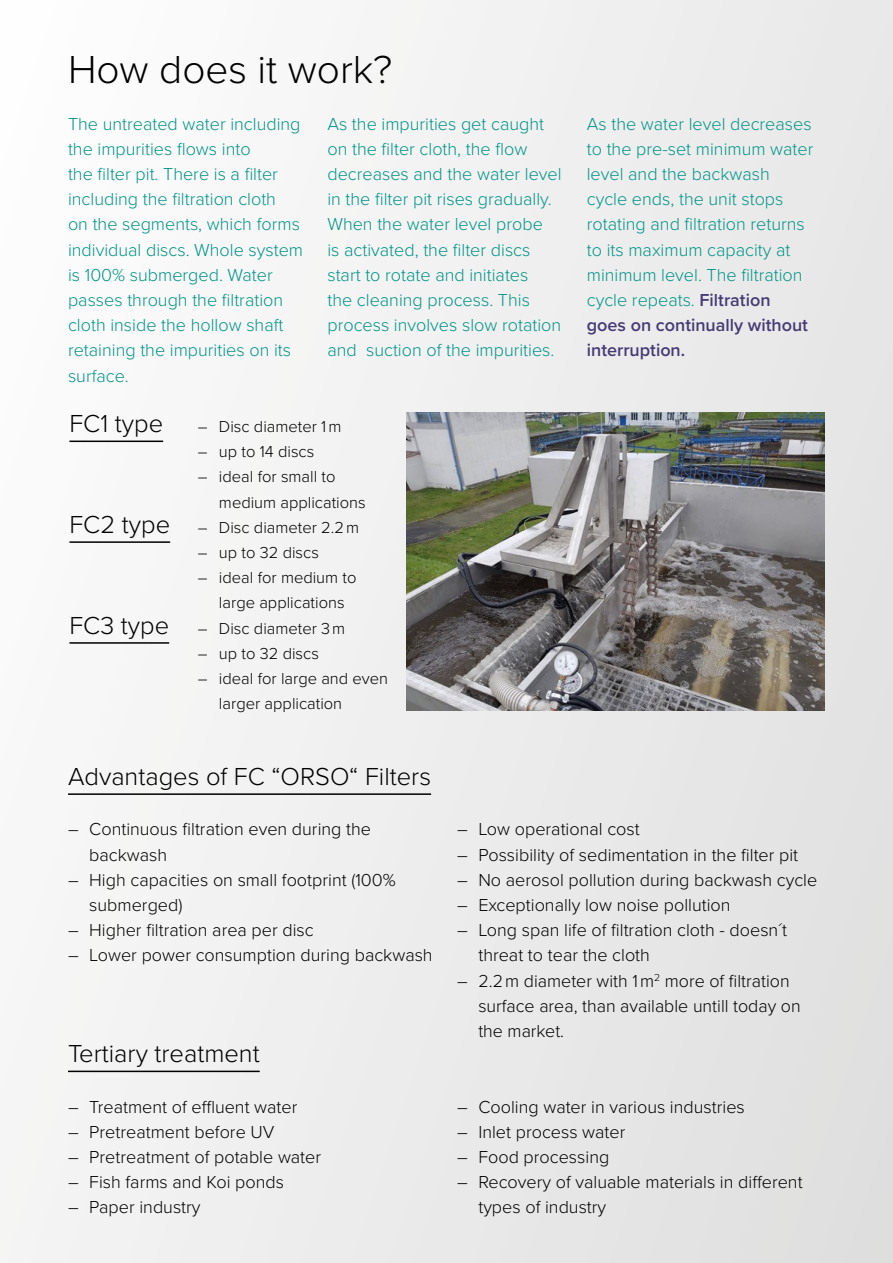
<style>
.page{position:relative;width:893px;height:1263px;background:#fff}
.page>*{position:absolute;margin:0;border:0;box-sizing:border-box;transform-origin:0 0}
.t1{font:300 40.5px "Proxima Nova";color:#000}
.t2{font:300 25.5px "Proxima Nova";color:#000}
.t3{font:300 18px/25.2px "Proxima Nova";color:#009486}
.t4{font:300 18px/25.2px "Proxima Nova";color:#000}
.t5{font:300 16.5px/25.2px "Proxima Nova";color:#000}
.s1{font-weight:600;color:#473b74}
</style>
<div class="page">
<div style="left:0;top:0;width:893px;height:1263px;background:linear-gradient(to right,#fafaf9,#e3e3e3)"></div>
<img style="left:406px;top:412px;width:419px;height:298px">
<hr style="left:69px;top:441px;width:94px;height:1px;background:#000">
<hr style="left:69px;top:541px;width:101px;height:2px;background:#000">
<hr style="left:69px;top:642px;width:100px;height:2px;background:#000">
<hr style="left:68px;top:1071px;width:192px;height:1px;background:#000">
<hr style="left:68px;top:793px;width:363px;height:2px;background:#000">
<h1 class="t1" style="left:68px;top:39px;width:326px">How does it work?</h1>
<p class="t3" style="left:68px;top:110px;width:237px">The untreated water including the impurities flows into<br>the filter pit. There is a filter including the filtration cloth<br>on the segments, which forms individual discs. Whole system is 100% submerged. Water passes through the filtration cloth inside the hollow shaft retaining the impurities on its surface.</p>
<p class="t3" style="left:327px;top:110px;width:236px">As the impurities get caught on the filter cloth, the flow decreases and the water level in the filter pit rises gradually.<br>When the water level probe<br>is activated, the filter discs start to rotate and initiates<br>the cleaning process. This process involves slow rotation and suction of the impurities.</p>
<p class="t3" style="left:587px;top:110px;width:228px">As the water level decreases to the pre-set minimum water level and the backwash cycle ends, the unit stops rotating and filtration returns to its maximum capacity at minimum level. The filtration cycle repeats. <span class="s1">Filtration goes on continually without interruption.</span></p>
<h2 class="t2" style="left:69px;top:404px;width:95px">FC1 type</h2>
<h2 class="t2" style="left:69px;top:505px;width:102px">FC2 type</h2>
<h2 class="t2" style="left:69px;top:606px;width:101px">FC3 type</h2>
<p class="t5" style="left:198px;top:413px;width:145px">– Disc diameter 1 m</p>
<p class="t5" style="left:198px;top:438px;width:118px">– up to 14 discs</p>
<p class="t5" style="left:219px;top:463px;width:148px;text-indent:-21px">– ideal for small to medium applications</p>
<p class="t5" style="left:198px;top:514px;width:163px">– Disc diameter 2.2 m</p>
<p class="t5" style="left:198px;top:539px;width:123px">– up to 32 discs</p>
<p class="t5" style="left:198px;top:564px;width:160px;text-align:center">– ideal for medium to large applications</p>
<p class="t5" style="left:198px;top:615px;width:149px">– Disc diameter 3 m</p>
<p class="t5" style="left:198px;top:640px;width:123px">– up to 32 discs</p>
<p class="t5" style="left:219px;top:665px;width:171px;text-indent:-21px">– ideal for large and even larger application</p>
<h2 class="t2" style="left:68px;top:757px;width:365px">Advantages of FC “ORSO“ Filters</h2>
<p class="t4" style="left:89px;top:816px;width:283px;text-indent:-21px">– Continuous filtration even during the backwash</p>
<p class="t4" style="left:89px;top:866px;width:308px;text-indent:-21px">– High capacities on small footprint (100% submerged)</p>
<p class="t4" style="left:68px;top:916px;width:247px">– Higher filtration area per disc</p>
<p class="t4" style="left:68px;top:942px;width:366px">– Lower power consumption during backwash</p>
<h2 class="t2" style="left:68px;top:1034px;width:193px">Tertiary treatment</h2>
<p class="t4" style="left:68px;top:1093px;width:231px">– Treatment of effluent water</p>
<p class="t4" style="left:68px;top:1118px;width:208px">– Pretreatment before UV</p>
<p class="t4" style="left:68px;top:1143px;width:255px">– Pretreatment of potable water</p>
<p class="t4" style="left:68px;top:1168px;width:217px">– Fish farms and Koi ponds</p>
<p class="t4" style="left:68px;top:1194px;width:134px">– Paper industry</p>
<p class="t4" style="left:457px;top:816px;width:184px">– Low operational cost</p>
<p class="t4" style="left:457px;top:841px;width:343px">– Possibility of sedimentation in the filter pit</p>
<p class="t4" style="left:457px;top:866px;width:362px">– No aerosol pollution during backwash cycle</p>
<p class="t4" style="left:457px;top:891px;width:275px">– Exceptionally low noise pollution</p>
<p class="t4" style="left:478px;top:916px;width:310px;text-indent:-21px">– Long span life of filtration cloth - doesn´t threat to tear the cloth</p>
<p class="t4" style="left:478px;top:967px;width:324px;text-indent:-21px">– 2.2 m diameter with 1 m<sup>2</sup> more of filtration surface area, than available untill today on the market.</p>
<p class="t4" style="left:457px;top:1093px;width:289px">– Cooling water in various industries</p>
<p class="t4" style="left:457px;top:1118px;width:170px">– Inlet process water</p>
<p class="t4" style="left:457px;top:1143px;width:154px">– Food processing</p>
<p class="t4" style="left:478px;top:1168px;width:326px;text-indent:-21px">– Recovery of valuable materials in different types of industry</p>
</div>
